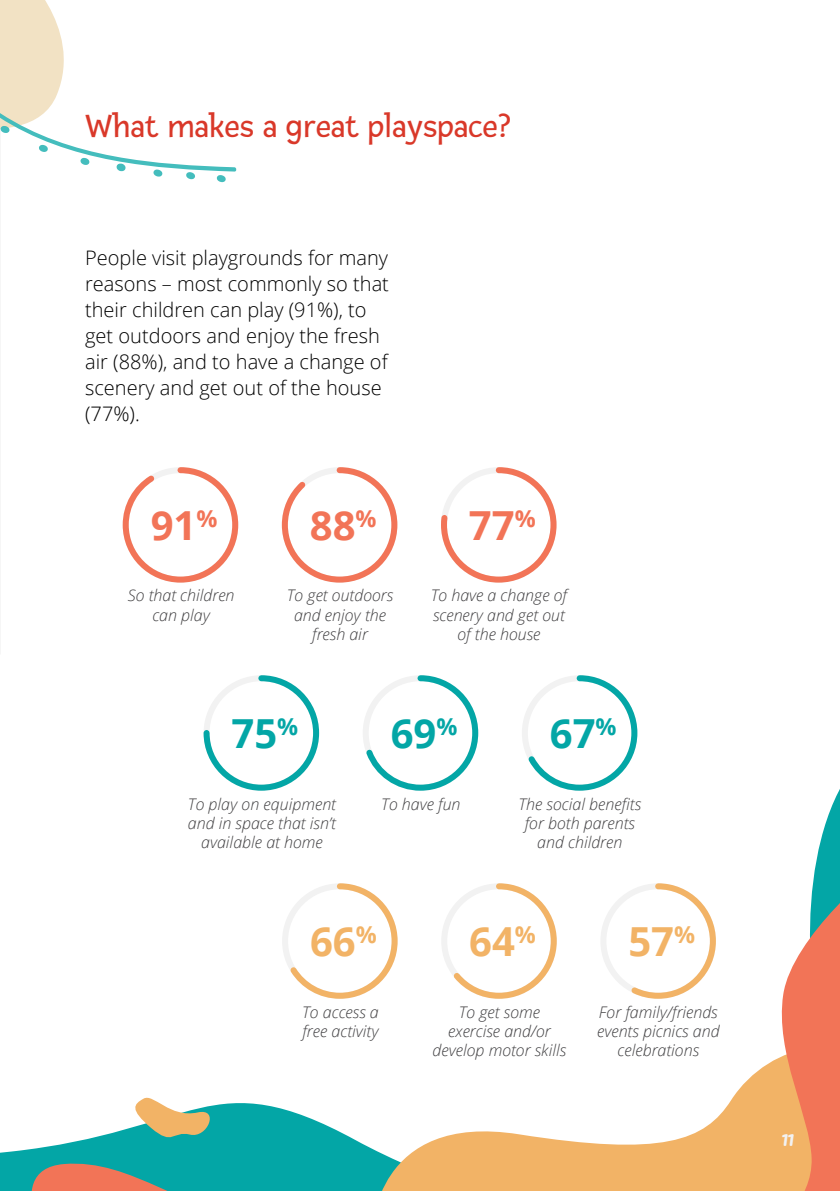
<style>
.page{position:relative;width:840px;height:1191px;background:#fff}
.page>*{position:absolute;margin:0;border:0;box-sizing:border-box;transform-origin:0 0}
.t1{font:700 40px "Open Sans";color:#f2b366}
.t2{font:700 40px "Open Sans";color:#03a6a6}
.t3{font:700 40px "Open Sans";color:#f27457}
.t4{font:34px "Fresca";color:#d93829}
.t5{font:300 20px/26px "Open Sans";color:#000}
.t6{font:20px "Pacifico";color:#f2f2f2}
.t7{font:italic 300 16px/19.2px "Open Sans";color:#414042;text-align:center}
</style>
<div class="page">
<svg style="left:0;top:865px;width:839px;height:326px"></svg>
<svg style="left:129px;top:1093px;width:91px;height:53px"></svg>
<svg style="left:0;top:0;width:237px;height:183px"></svg>
<svg style="left:122px;top:467px;width:117px;height:116px"></svg>
<svg style="left:281px;top:467px;width:117px;height:116px"></svg>
<svg style="left:441px;top:467px;width:116px;height:116px"></svg>
<svg style="left:203px;top:675px;width:117px;height:116px"></svg>
<svg style="left:363px;top:675px;width:116px;height:116px"></svg>
<svg style="left:523px;top:675px;width:115px;height:116px"></svg>
<svg style="left:285px;top:880px;width:115px;height:121px"></svg>
<svg style="left:448px;top:880px;width:111px;height:121px"></svg>
<svg style="left:626px;top:880px;width:92px;height:121px"></svg>
<h2 class="t4" style="left:85px;top:107px;width:426px">What makes a great playspace?</h2>
<p class="t5" style="left:85px;top:244px;width:305px">People visit playgrounds for many reasons – most commonly so that their children can play (91%), to get outdoors and enjoy the fresh air (88%), and to have a change of scenery and get out of the house (77%).</p>
<h1 class="t3" style="left:150px;top:497px;width:68px">91<sup>%</sup></h1>
<p class="t7" style="left:128px;top:585px;width:108px">So that children can play</p>
<h1 class="t3" style="left:309px;top:497px;width:68px">88<sup>%</sup></h1>
<p class="t7" style="left:287px;top:585px;width:108px">To get outdoors and enjoy the fresh air</p>
<h1 class="t3" style="left:468px;top:497px;width:68px">77<sup>%</sup></h1>
<p class="t7" style="left:430px;top:585px;width:138px">To have a change of scenery and get out of the house</p>
<h1 class="t2" style="left:231px;top:705px;width:68px">75<sup>%</sup></h1>
<p class="t7" style="left:188px;top:793px;width:150px">To play on equipment and in space that isn’t available at home</p>
<h1 class="t2" style="left:390px;top:705px;width:68px">69<sup>%</sup></h1>
<p class="t7" style="left:381px;top:793px;width:81px">To have fun</p>
<h1 class="t2" style="left:549px;top:705px;width:68px">67<sup>%</sup></h1>
<p class="t7" style="left:518px;top:793px;width:124px">The social benefits for both parents and children</p>
<h1 class="t1" style="left:310px;top:913px;width:68px">66<sup>%</sup></h1>
<h1 class="t1" style="left:469px;top:913px;width:68px">64<sup>%</sup></h1>
<h1 class="t1" style="left:628px;top:913px;width:68px">57<sup>%</sup></h1>
<p class="t7" style="left:302px;top:1001px;width:78px;text-align:left">To access a free activity</p>
<p class="t7" style="left:432px;top:1001px;width:135px">To get some exercise and/or develop motor skills</p>
<p class="t7" style="left:596px;top:1001px;width:124px">For family/friends events picnics and celebrations</p>
<p class="t6" style="left:780px;top:1127px;width:15px">11</p>
</div>
